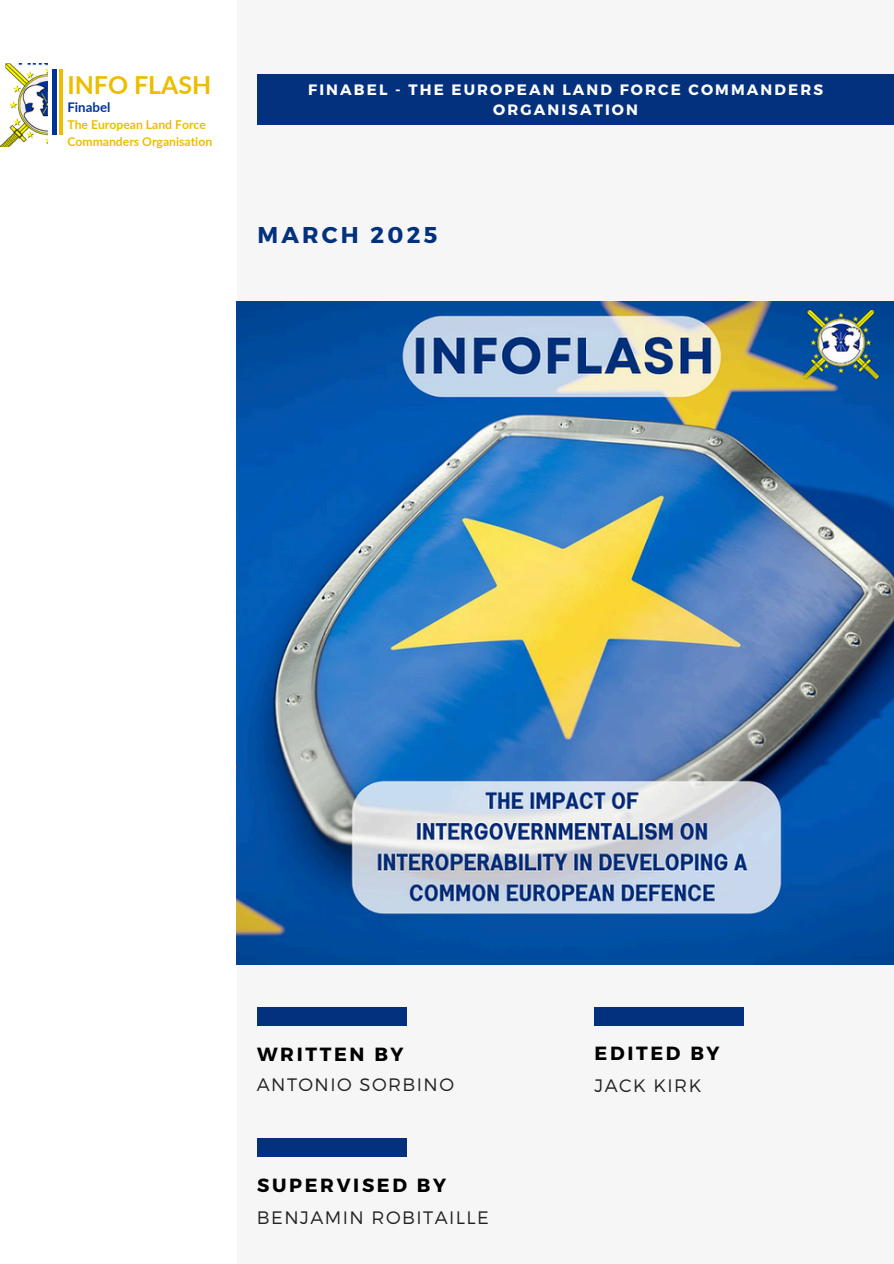
<style>
.page{position:relative;width:894px;height:1264px;background:#fff}
.page>*{position:absolute;margin:0;border:0;box-sizing:border-box;transform-origin:0 0}
.t1{font:700 24.9px "Lato";color:#edbd00}
.t2{font:700 22.8px "Montserrat";letter-spacing:.14em;color:#03317e}
.t3{font:700 19.05px "Montserrat";letter-spacing:.14em;color:#000}
.t4{font:300 18px "Montserrat";letter-spacing:.08em;color:#222}
.t5{font:700 15px/20.2px "Montserrat";letter-spacing:.14em;color:#fff;text-align:center}
.t6{font:700 13.35px "Lato";color:#039}
.t7{font:700 12.15px/16.2px "Lato";color:#edbd00}
</style>
<div class="page">
<div style="left:0;top:0;width:893px;height:1263px;background:#f6f6f6"></div>
<div style="left:0;top:0;width:236px;height:1263px;background:#fff"></div>
<div style="left:257px;top:1007px;width:149px;height:18px;background:#03317e"></div>
<div style="left:257px;top:74px;width:636px;height:51px;background:#03317e"></div>
<img style="left:0;top:63px;width:48px;height:83px">
<hr style="left:60px;top:69px;width:3px;height:66px;background:#edbd00">
<hr style="left:53px;top:69px;width:3px;height:66px;background:#039">
<div style="left:594px;top:1007px;width:149px;height:18px;background:#03317e"></div>
<div style="left:257px;top:1138px;width:149px;height:18px;background:#03317e"></div>
<img style="left:237px;top:302px;width:656px;height:662px">
<h1 class="t1" style="left:67px;top:69px;width:145px">INFO FLASH</h1>
<p class="t7" style="left:67px;top:116px;width:146px">The European Land Force<br>Commanders Organisation</p>
<h4 class="t6" style="left:67px;top:99px;width:45px">Finabel</h4>
<p class="t5" style="left:308px;top:79px;width:516px">FINABEL - THE EUROPEAN LAND FORCE COMMANDERS<br>ORGANISATION</p>
<p class="t2" style="left:257px;top:220px;width:181px">MARCH 2025</p>
<p class="t3" style="left:257px;top:1041px;width:148px">WRITTEN BY</p>
<p class="t4" style="left:257px;top:1072px;width:198px">ANTONIO SORBINO</p>
<p class="t3" style="left:257px;top:1172px;width:190px">SUPERVISED BY</p>
<p class="t4" style="left:257px;top:1205px;width:233px">BENJAMIN ROBITAILLE</p>
<h1 class="t3" style="left:594px;top:1040px;width:126px">EDITED BY</h1>
<p class="t4" style="left:594px;top:1073px;width:108px">JACK KIRK</p>
</div>
